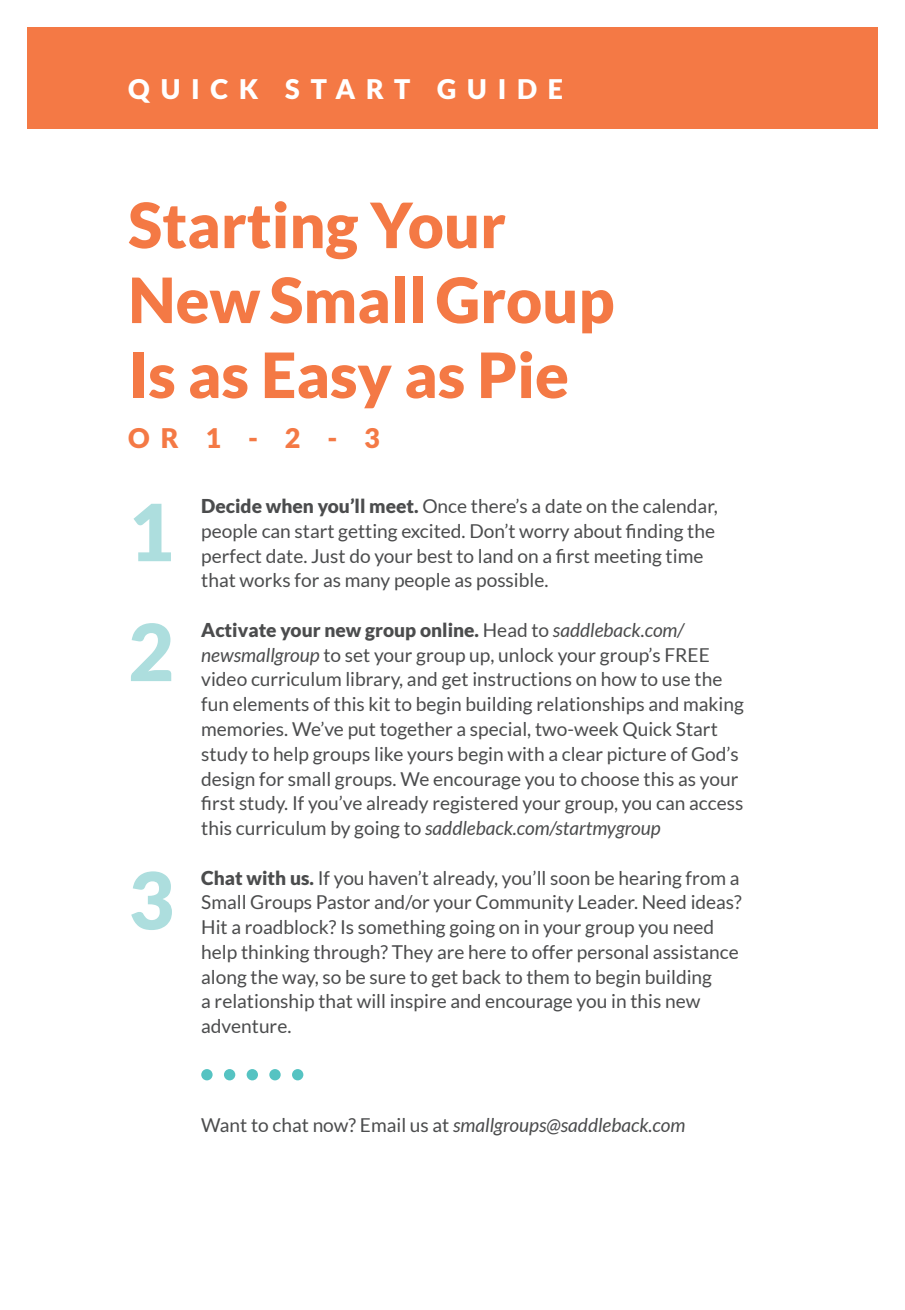
<style>
.page{position:relative;width:905px;height:1310px;background:#fff}
.page>*{position:absolute;margin:0;border:0;box-sizing:border-box;transform-origin:0 0}
.t1{font:900 78.75px/119.9px "Lato";color:#addede}
.t2{font:900 62.55px/74.9px "Lato";color:#f47945}
.t3{font:900 27px "Lato";letter-spacing:.4em;color:#fff}
.t4{font:900 27px "Lato";color:#f47945}
.t5{font:19.12px/24.8px "Lato";color:#4b4c4d}
.t6{font:italic 19.12px "Lato";color:#4b4c4d}
.s1{font-weight:900}
.s2{font-style:italic}
.s3{font-style:normal}
</style>
<div class="page">
<div style="left:27px;top:27px;width:851px;height:101px;background:#f47945"></div>
<div style="left:201px;top:1069px;width:11px;height:11px;background:#55c3c2;border-radius:50%"></div>
<div style="left:247px;top:1069px;width:11px;height:11px;background:#55c3c2;border-radius:50%"></div>
<div style="left:224px;top:1069px;width:11px;height:11px;background:#55c3c2;border-radius:50%"></div>
<div style="left:269px;top:1069px;width:12px;height:11px;background:#55c3c2;border-radius:50%"></div>
<div style="left:292px;top:1069px;width:11px;height:11px;background:#55c3c2;border-radius:50%"></div>
<h3 class="t3" style="left:128px;top:73px;width:436px">QUICK START GUIDE</h3>
<h2 class="t2" style="left:128px;top:186px;width:488px">Starting Your<br>New Small Group<br>Is as Easy as Pie</h2>
<h3 class="t4" style="left:128px;top:422px;width:253px">O R 1 - 2 - 3</h3>
<h1 class="t1" style="left:128px;top:471px;width:47px">1<br>2</h1>
<h1 class="t1" style="left:128px;top:839px;width:47px">3</h1>
<p class="t5" style="left:201px;top:494px;width:518px"><span class="s1">Decide when you’ll meet.</span> Once there’s a date on the calendar, people can start getting excited. Don’t worry about finding the perfect date. Just do your best to land on a first meeting time that works for as many people as possible.</p>
<p class="t5" style="left:201px;top:617px;width:544px"><span class="s1">Activate your new group online.</span> Head to <span class="s2">saddleback.com/ newsmallgroup</span> to set your group up, unlock your group’s FREE video curriculum library, and get instructions on how to use the fun elements of this kit to begin building relationships and making memories. We’ve put together a special, two-week Quick Start study to help groups like yours begin with a clear picture of God’s design for small groups. We encourage you to choose this as your first study. If you’ve already registered your group, you can access this curriculum by going to <span class="s2">saddleback.com/startmygroup</span></p>
<p class="t5" style="left:201px;top:865px;width:542px"><span class="s1">Chat with us.</span> If you haven’t already, you’ll soon be hearing from a Small Groups Pastor and/or your Community Leader. Need ideas?<br>Hit a roadblock? Is something going on in your group you need help thinking through? They are here to offer personal assistance along the way, so be sure to get back to them to begin building<br>a relationship that will inspire and encourage you in this new adventure.</p>
<p class="t6" style="left:201px;top:1114px;width:486px"><span class="s3">Want to chat now? Email us at</span> smallgroups@saddleback.com</p>
</div>
